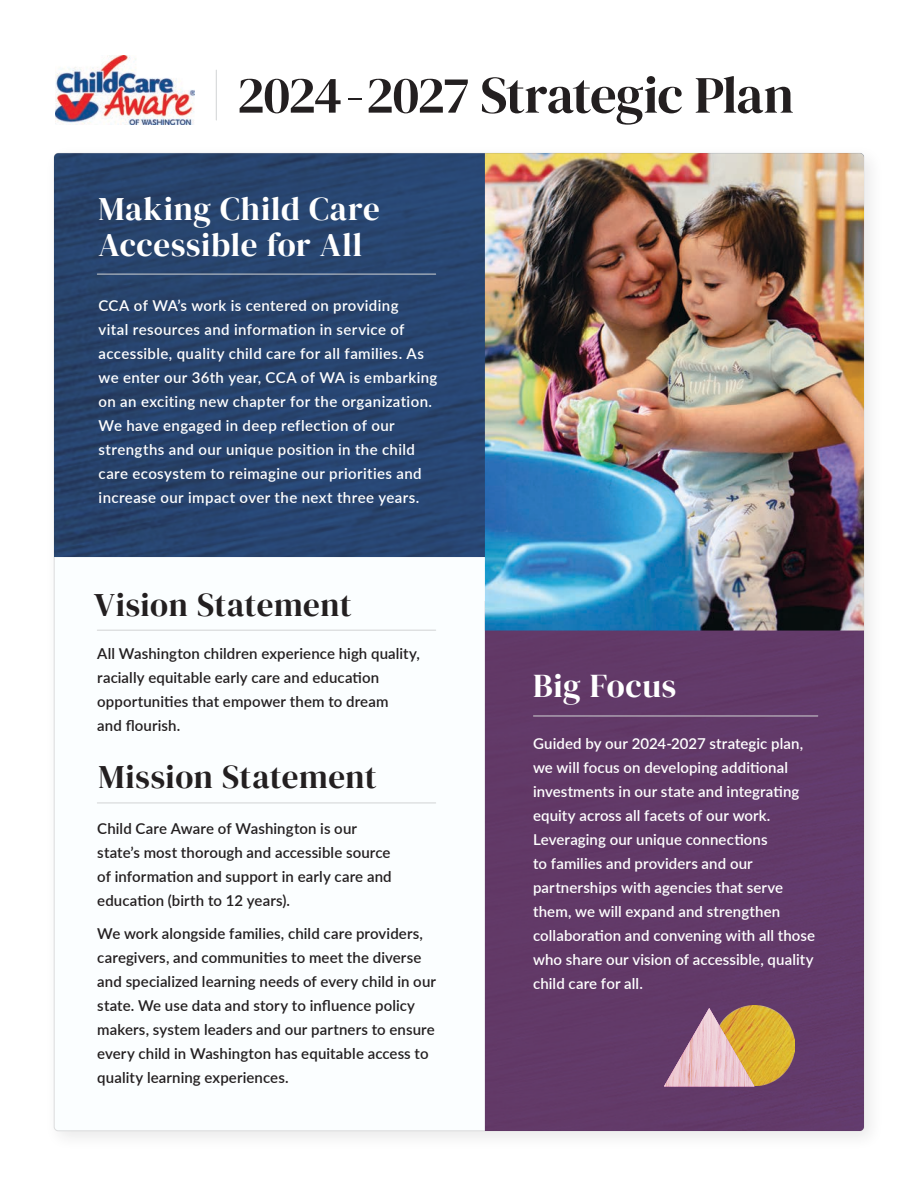
<style>
.page{position:relative;width:918px;height:1188px;background:#fff}
.page>*{position:absolute;margin:0;border:0;box-sizing:border-box;transform-origin:0 0}
.t1{font:52.2px "DM Serif Display";letter-spacing:-.02em;color:#231f20}
.t2{font:33px/36px "DM Serif Display";letter-spacing:.02em;color:#fff}
.t3{font:33px "DM Serif Display";letter-spacing:.015em;color:#231f20}
.t4{font:600 15px/24px "Lato";letter-spacing:.015em;color:#fff}
.t5{font:600 15px/24px "Lato";letter-spacing:.01em;color:#231f20}
</style>
<div class="page">
<div style="left:44px;top:143px;width:840px;height:1008px;background:#fbfbfb"></div>
<div style="left:54px;top:153px;width:810px;height:978px;background:#fbfeff;border-radius:4px"></div>
<div style="left:485px;top:631px;width:379px;height:500px;background:#623a68"></div>
<img style="left:54px;top:153px;width:431px;height:404px">
<hr style="left:97px;top:630px;width:339px;height:1px;background:#d1d3d4">
<hr style="left:97px;top:803px;width:339px;height:1px;background:#d1d3d4">
<hr style="left:97px;top:274px;width:339px;height:1px;background:#d1d3d4">
<hr style="left:216px;top:70px;width:1px;height:50px;background:#d1d3d4">
<hr style="left:533px;top:716px;width:285px;height:1px;background:#d1d3d4">
<img style="left:56px;top:55px;width:138px;height:69px">
<img style="left:485px;top:153px;width:379px;height:478px">
<img style="left:714px;top:1005px;width:81px;height:81px">
<svg style="left:664px;top:1008px;width:91px;height:78px;background:#c2998f"></svg>
<p class="t1" style="left:237px;top:65px;width:559px">2024-2027 Strategic Plan</p>
<p class="t2" style="left:99px;top:191px;width:283px">Making Child Care<br>Accessible for All</p>
<p class="t4" style="left:99px;top:293px;width:340px">CCA of WA’s work is centered on providing<br>vital resources and information in service of accessible, quality child care for all families. As we enter our 36th year, CCA of WA is embarking on an exciting new chapter for the organization.<br>We have engaged in deep reflection of our strengths and our unique position in the child care ecosystem to reimagine our priorities and increase our impact over the next three years.</p>
<p class="t3" style="left:94px;top:586px;width:259px">Vision Statement</p>
<p class="t5" style="left:97px;top:641px;width:324px">All Washington children experience high quality, racially equitable early care and education opportunities that empower them to dream</p>
<p class="t5" style="left:97px;top:713px;width:85px">and flourish.</p>
<p class="t3" style="left:99px;top:758px;width:280px">Mission Statement</p>
<p class="t5" style="left:97px;top:816px;width:296px">Child Care Aware of Washington is our state’s most thorough and accessible source of information and support in early care and education (birth to 12 years).</p>
<p class="t5" style="left:97px;top:921px;width:340px">We work alongside families, child care providers, caregivers, and communities to meet the diverse and specialized learning needs of every child in our state. We use data and story to influence policy makers, system leaders and our partners to ensure every child in Washington has equitable access to quality learning experiences.</p>
<p class="t2" style="left:533px;top:668px;width:145px">Big Focus</p>
<p class="t4" style="left:533px;top:730px;width:284px">Guided by our 2024-2027 strategic plan, we will focus on developing additional investments in our state and integrating equity across all facets of our work.<br>Leveraging our unique connections<br>to families and providers and our partnerships with agencies that serve them, we will expand and strengthen collaboration and convening with all those who share our vision of accessible, quality child care for all.</p>
</div>
